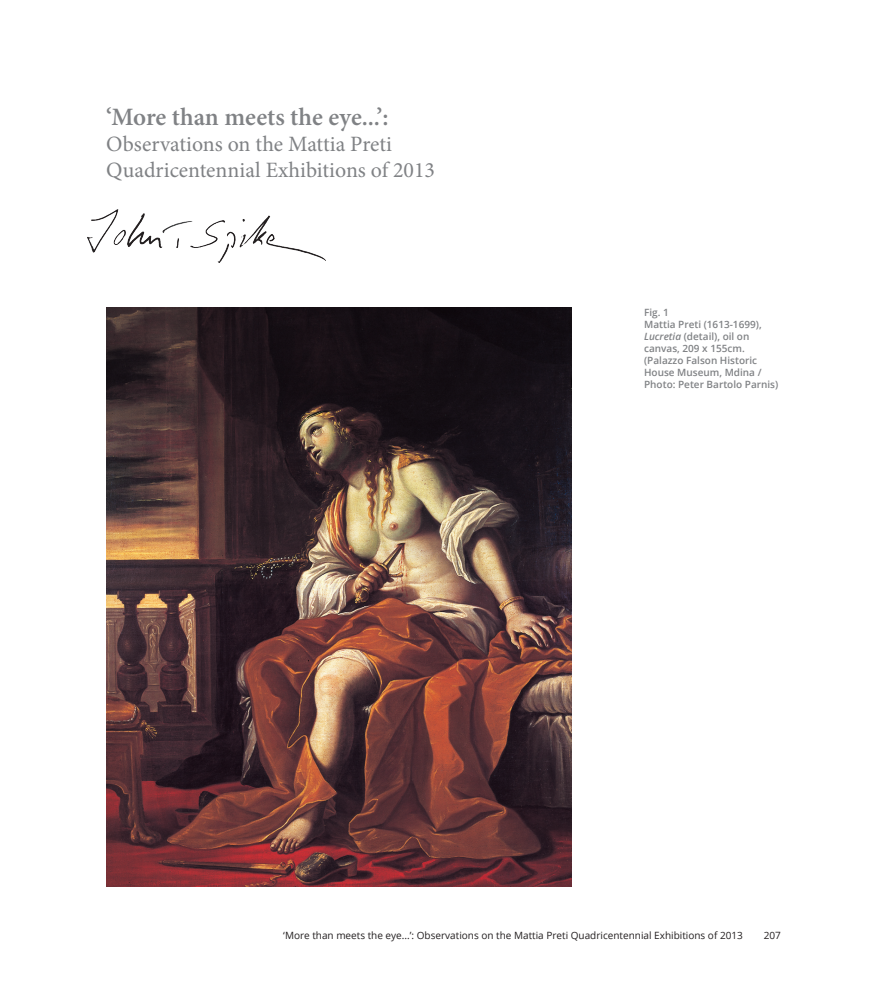
<style>
.page{position:relative;width:886px;height:993px;background:#fff}
.page>*{position:absolute;margin:0;border:0;box-sizing:border-box;transform-origin:0 0}
.t1{font:600 25px "Minion Pro";color:#808285}
.Sub-title{font:21.88px "Minion Pro";color:#808285}
.t2{font:600 10px/12px "Open Sans";color:#808285}
.t3{font:10px "Open Sans";color:#231f20}
.s1{font-style:italic}
</style>
<div class="page">
<img style="left:106px;top:308px;width:465px;height:578px">
<img style="left:88px;top:209px;width:238px;height:53px">
<p class="t1" style="left:106px;top:99px;width:284px">‘More than meets the eye...’:</p>
<p class="Sub-title" style="left:106px;top:129px;width:287px">Observations on the Mattia Preti</p>
<p class="Sub-title" style="left:106px;top:155px;width:330px">Quadricentennial Exhibitions of 2013</p>
<p class="t2" style="left:644px;top:306px;width:26px">Fig. 1</p>
<p class="t2" style="left:644px;top:318px;width:119px">Mattia Preti (1613-1699),</p>
<p class="t2" style="left:644px;top:330px;width:107px"><span class="s1">Lucretia</span> (detail), oil on canvas, 209 x 155cm.</p>
<p class="t2" style="left:644px;top:354px;width:136px">(Palazzo Falson Historic<br>House Museum, Mdina /<br>Photo: Peter Bartolo Parnis)</p>
<p class="t3" style="left:283px;top:927px;width:461px">‘More than meets the eye...’: Observations on the Mattia Preti Quadricentennial Exhibitions of 2013</p>
<p class="t3" style="left:764px;top:927px;width:19px">207</p>
</div>
